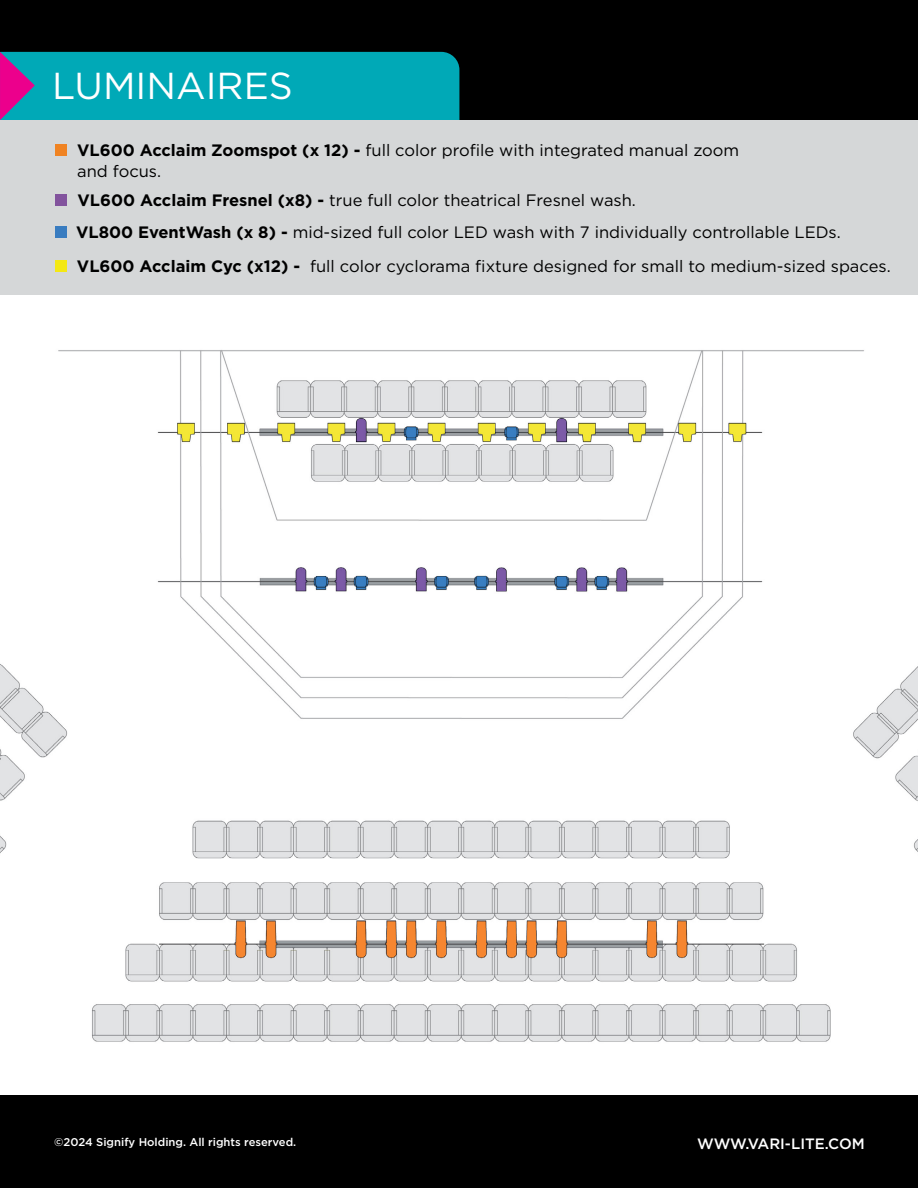
<style>
.page{position:relative;width:918px;height:1188px;background:#fff}
.page>*{position:absolute;margin:0;border:0;box-sizing:border-box;transform-origin:0 0}
.t1{font:37.5px "Gotham";color:#fff}
.t2{font:16.5px/21px "Gotham";color:#000}
.t3{font:500 15px "Gotham";color:#fff}
.t4{font:500 11.25px "Gotham";color:#fff}
.s1{font-weight:700}
</style>
<div class="page">
<div style="left:0;top:0;width:918px;height:120px;background:#000"></div>
<div style="left:0;top:52px;width:459px;height:68px;background:#00a9b7"></div>
<div style="left:0;top:120px;width:918px;height:176px;background:#d5d7d8"></div>
<div style="left:0;top:1096px;width:918px;height:92px;background:#000"></div>
<div style="left:55px;top:144px;width:12px;height:12px;background:#f08322"></div>
<div style="left:55px;top:194px;width:12px;height:12px;background:#82539d"></div>
<img style="left:0;top:350px;width:918px;height:692px">
<div style="left:55px;top:260px;width:12px;height:12px;background:#f4e814"></div>
<div style="left:55px;top:227px;width:12px;height:11px;background:#397cc0"></div>
<h1 class="t1" style="left:52px;top:62px;width:242px">LUMINAIRES</h1>
<p class="t2" style="left:77px;top:139px;width:664px"><span class="s1">VL600 Acclaim Zoomspot (x 12) -</span> full color profile with integrated manual zoom and focus.</p>
<p class="t2" style="left:78px;top:189px;width:560px"><span class="s1">VL600 Acclaim Fresnel (x8) -</span> true full color theatrical Fresnel wash.</p>
<p class="t2" style="left:76px;top:222px;width:766px"><span class="s1">VL800 EventWash (x 8) -</span> mid-sized full color LED wash with 7 individually controllable LEDs.</p>
<p class="t2" style="left:77px;top:255px;width:815px"><span class="s1">VL600 Acclaim Cyc (x12) -</span> full color cyclorama fixture designed for small to medium-sized spaces.</p>
<p class="t4" style="left:54px;top:1134px;width:244px">©2024 Signify Holding. All rights reserved.</p>
<p class="t3" style="left:697px;top:1134px;width:169px">WWW.VARI-LITE.COM</p>
</div>
